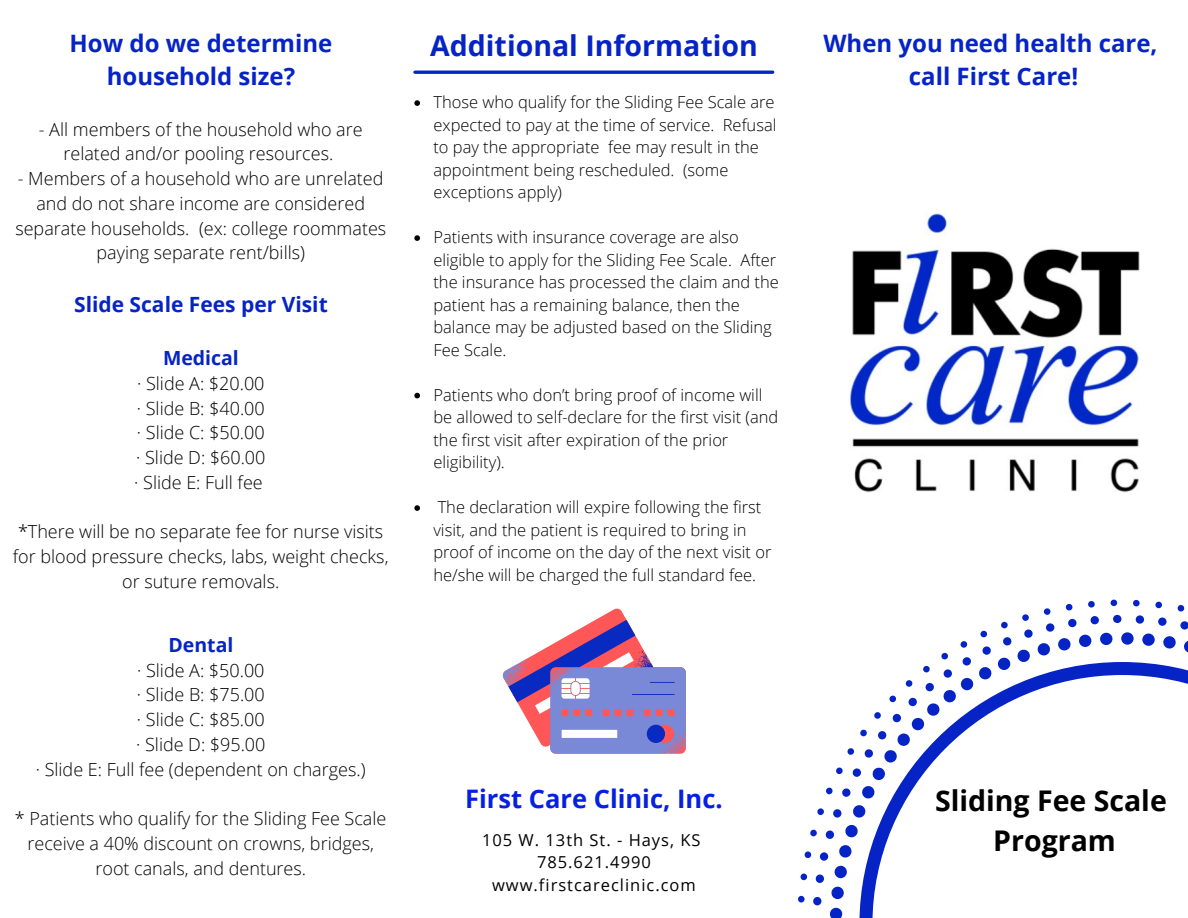
<style>
.page{position:relative;width:1188px;height:918px;background:#fff}
.page>*{position:absolute;margin:0;border:0;box-sizing:border-box;transform-origin:0 0}
.t1{font:700 28.5px "Open Sans";color:#000}
.t2{font:700 28.5px "Open Sans";color:#0624c6}
.t3{font:700 25.5px "Open Sans";color:#0520e1}
.t4{font:700 24px/32.7px "Open Sans";color:#0624c6;text-align:center}
.t5{font:700 21px "Open Sans";color:#0624c6}
.t6{font:700 19.5px "Open Sans";color:#0624c6}
.t7{font:300 18px/24.8px "Open Sans";color:#000;text-align:center}
.t8{font:300 16.5px/22.5px "Open Sans";color:#000}
.t9{font:16.5px "Open Sans";letter-spacing:.06em;color:#000}
</style>
<div class="page">
<svg style="left:798px;top:600px;width:390px;height:318px"></svg>
<img style="left:849px;top:213px;width:291px;height:280px">
<hr style="left:415px;top:71px;width:358px;height:3px;background:#0624c6">
<svg style="left:414px;top:100px;width:6px;height:6px"></svg>
<svg style="left:414px;top:235px;width:6px;height:6px"></svg>
<svg style="left:414px;top:393px;width:6px;height:5px"></svg>
<svg style="left:414px;top:505px;width:6px;height:6px"></svg>
<svg style="left:503px;top:609px;width:183px;height:145px"></svg>
<p class="t4" style="left:70px;top:27px;width:264px">How do we determine household size?</p>
<p class="t7" style="left:39px;top:116px;width:325px">- All members of the household who are related and/or pooling resources.</p>
<p class="t7" style="left:15px;top:166px;width:372px">- Members of a household who are unrelated and do not share income are considered separate households. (ex: college roommates paying separate rent/bills)</p>
<p class="t5" style="left:74px;top:290px;width:255px">Slide Scale Fees per Visit</p>
<p class="t6" style="left:163px;top:344px;width:77px">Medical</p>
<p class="t7" style="left:137px;top:370px;width:129px">· Slide A: $20.00</p>
<p class="t7" style="left:137px;top:395px;width:129px">· Slide B: $40.00</p>
<p class="t7" style="left:137px;top:420px;width:129px">· Slide C: $50.00</p>
<p class="t7" style="left:136px;top:445px;width:131px">· Slide D: $60.00</p>
<p class="t7" style="left:134px;top:469px;width:130px">· Slide E: Full fee</p>
<p class="t7" style="left:13px;top:519px;width:377px">*There will be no separate fee for nurse visits for blood pressure checks, labs, weight checks, or suture removals.</p>
<p class="t6" style="left:168px;top:631px;width:66px">Dental</p>
<p class="t7" style="left:137px;top:657px;width:129px">· Slide A: $50.00</p>
<p class="t7" style="left:137px;top:682px;width:129px">· Slide B: $75.00</p>
<p class="t7" style="left:137px;top:707px;width:129px">· Slide C: $85.00</p>
<p class="t7" style="left:136px;top:732px;width:131px">· Slide D: $95.00</p>
<p class="t7" style="left:36px;top:756px;width:331px">· Slide E: Full fee (dependent on charges.)</p>
<p class="t7" style="left:15px;top:806px;width:373px">* Patients who qualify for the Sliding Fee Scale receive a 40% discount on crowns, bridges, root canals, and dentures.</p>
<p class="t2" style="left:430px;top:26px;width:329px">Additional Information</p>
<p class="t8" style="left:433px;top:90px;width:345px">Those who qualify for the Sliding Fee Scale are expected to pay at the time of service. Refusal to pay the appropriate fee may result in the appointment being rescheduled. (some exceptions apply)</p>
<p class="t8" style="left:433px;top:225px;width:347px">Patients with insurance coverage are also eligible to apply for the Sliding Fee Scale. After the insurance has processed the claim and the patient has a remaining balance, then the balance may be adjusted based on the Sliding Fee Scale.</p>
<p class="t8" style="left:433px;top:383px;width:346px">Patients who don’t bring proof of income will be allowed to self-declare for the first visit (and the first visit after expiration of the prior eligibility).</p>
<p class="t8" style="left:433px;top:495px;width:340px">The declaration will expire following the first visit, and the patient is required to bring in proof of income on the day of the next visit or he/she will be charged the full standard fee.</p>
<p class="t4" style="left:823px;top:27px;width:336px">When you need health care,</p>
<p class="t4" style="left:909px;top:59px;width:171px">call First Care!</p>
<p class="t3" style="left:465px;top:781px;width:259px">First Care Clinic, Inc.</p>
<p class="t1" style="left:935px;top:781px;width:233px">Sliding Fee Scale</p>
<p class="t1" style="left:993px;top:820px;width:124px">Program</p>
<p class="t9" style="left:482px;top:828px;width:220px">105 W. 13th St. - Hays, KS</p>
<p class="t9" style="left:537px;top:850px;width:115px">785.621.4990</p>
<p class="t9" style="left:492px;top:873px;width:205px">www.firstcareclinic.com</p>
</div>
